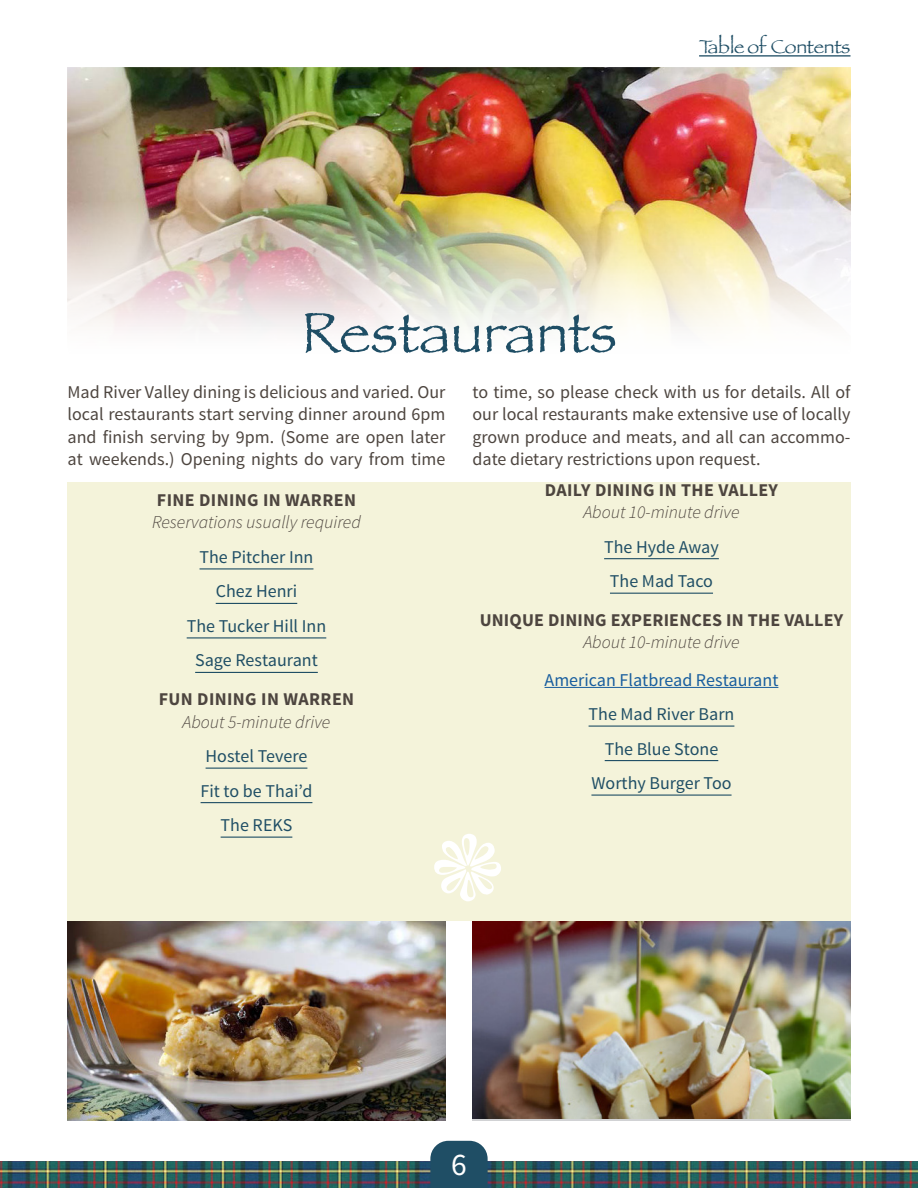
<style>
.page{position:relative;width:918px;height:1188px;background:#fff}
.page>*{position:absolute;margin:0;border:0;box-sizing:border-box;transform-origin:0 0}
.t1{font:58.5px "Papyrus";color:#1f4e65}
.t2{font:31.5px "Source Sans Pro";color:#fff}
.t3{font:19.5px "Papyrus";letter-spacing:-.01em;color:#1f4e65}
.t4{font:18px/22.5px "Source Sans Pro";color:#4d453f;text-align:justify}
.t5{font:18px/34.5px "Source Sans Pro";color:#1f4e65;text-align:center}
.t6{font:700 18px "Source Sans Pro";letter-spacing:.02em;color:#4d453f}
.t7{font:italic 300 18px "Source Sans Pro";color:#4d453f}
.t8{font:18px "Source Sans Pro";color:#175d9e}
</style>
<div class="page">
<img style="left:472px;top:921px;width:378px;height:198px">
<img style="left:68px;top:921px;width:378px;height:199px">
<div style="left:68px;top:482px;width:783px;height:439px;background:#f4f3da"></div>
<img style="left:0;top:1161px;width:918px;height:27px">
<svg style="left:430px;top:1141px;width:58px;height:47px;background:#2b576d"></svg>
<hr style="left:200px;top:568px;width:113px;height:1px;background:#1f4e65">
<hr style="left:216px;top:603px;width:81px;height:1px;background:#1f4e65">
<hr style="left:187px;top:637px;width:139px;height:1px;background:#1f4e65">
<hr style="left:195px;top:672px;width:123px;height:1px;background:#1f4e65">
<hr style="left:206px;top:768px;width:101px;height:1px;background:#1f4e65">
<hr style="left:201px;top:802px;width:111px;height:1px;background:#1f4e65">
<hr style="left:221px;top:837px;width:71px;height:1px;background:#1f4e65">
<hr style="left:604px;top:558px;width:115px;height:1px;background:#1f4e65">
<hr style="left:610px;top:593px;width:103px;height:1px;background:#1f4e65">
<hr style="left:545px;top:687px;width:233px;height:1px;background:#175d9e">
<hr style="left:589px;top:726px;width:145px;height:1px;background:#1f4e65">
<hr style="left:605px;top:760px;width:113px;height:1px;background:#1f4e65">
<hr style="left:591px;top:795px;width:141px;height:1px;background:#1f4e65">
<img style="left:68px;top:67px;width:783px;height:263px">
<hr style="left:699px;top:55px;width:152px;height:2px;background:#1f4e65">
<svg style="left:434px;top:834px;width:67px;height:67px"></svg>
<p class="t3" style="left:699px;top:34px;width:153px">Table of Contents</p>
<h1 class="t1" style="left:301px;top:297px;width:317px">Restaurants</h1>
<p class="t4" style="left:68px;top:382px;width:380px">Mad River Valley dining is delicious and varied. Our local restaurants start serving dinner around 6pm and finish serving by 9pm. (Some are open later at weekends.) Opening nights do vary from time</p>
<p class="t4" style="left:472px;top:382px;width:380px">to time, so please check with us for details. All of our local restaurants make extensive use of locally grown produce and meats, and all can accommo&shy;date dietary restrictions upon request.</p>
<p class="t6" style="left:157px;top:493px;width:201px">FINE DINING IN WARREN</p>
<p class="t7" style="left:152px;top:516px;width:210px">Reservations usually required</p>
<p class="t5" style="left:187px;top:541px;width:141px">The Pitcher Inn<br>Chez Henri<br>The Tucker Hill Inn<br>Sage Restaurant</p>
<p class="t6" style="left:159px;top:692px;width:197px">FUN DINING IN WARREN</p>
<p class="t7" style="left:183px;top:715px;width:149px">About 5-minute drive</p>
<p class="t5" style="left:201px;top:740px;width:113px">Hostel Tevere<br>Fit to be Thai’d<br>The REKS</p>
<p class="t6" style="left:545px;top:483px;width:235px">DAILY DINING IN THE VALLEY</p>
<p class="t7" style="left:583px;top:505px;width:158px">About 10-minute drive</p>
<p class="t5" style="left:604px;top:531px;width:116px">The Hyde Away<br>The Mad Taco</p>
<p class="t6" style="left:480px;top:613px;width:365px">UNIQUE DINING EXPERIENCES IN THE VALLEY</p>
<p class="t7" style="left:583px;top:635px;width:158px">About 10-minute drive</p>
<p class="t8" style="left:545px;top:672px;width:235px">American Flatbread Restaurant</p>
<p class="t5" style="left:589px;top:698px;width:147px">The Mad River Barn<br>The Blue Stone<br>Worthy Burger Too</p>
<h2 class="t2" style="left:451px;top:1152px;width:17px">6</h2>
</div>
